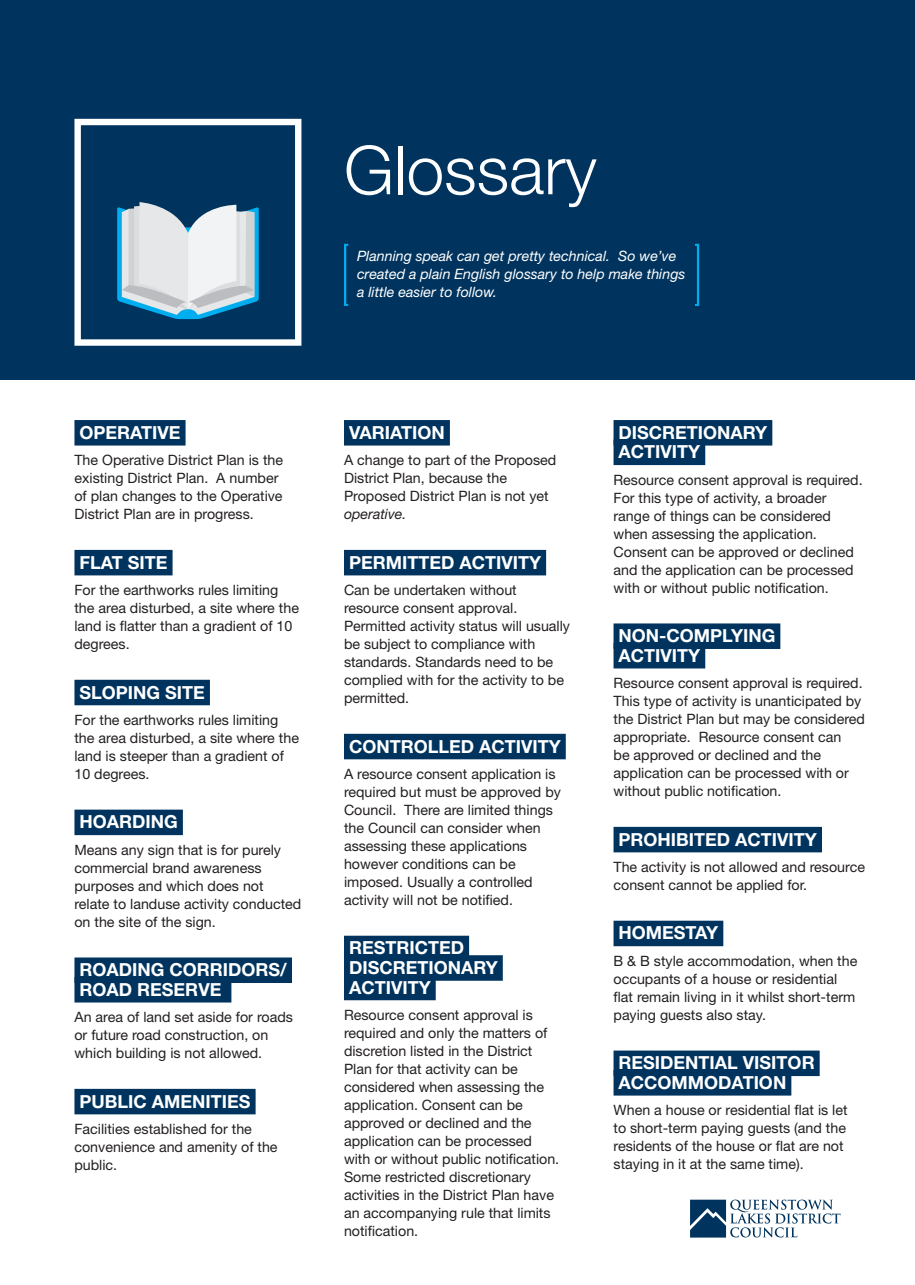
<style>
.page{position:relative;width:915px;height:1285px;background:#fff}
.page>*{position:absolute;margin:0;border:0;box-sizing:border-box;transform-origin:0 0}
.MAIN_body{font:300 67.5px "Helvetica Neue LT Std";color:#fff}
.HEAD_2_blue{font:700 18px/19.5px "Helvetica Neue LT Std";color:#fff}
.MAIN_body-2{font:14.25px/18px "Helvetica Neue LT Std";color:#231f20}
.MAIN_body-3{font:italic 14.25px/18px "Helvetica Neue LT Std";color:#fff}
.s1{font-style:italic}
</style>
<div class="page">
<div style="left:0;top:0;width:914px;height:379px;background:#00345e"></div>
<div style="left:74px;top:420px;width:111px;height:25px;background:#00345e"></div>
<div style="left:74px;top:550px;width:98px;height:25px;background:#00345e"></div>
<div style="left:74px;top:679px;width:136px;height:26px;background:#00345e"></div>
<div style="left:74px;top:809px;width:109px;height:26px;background:#00345e"></div>
<div style="left:74px;top:957px;width:218px;height:25px;background:#00345e"></div>
<div style="left:74px;top:976px;width:157px;height:26px;background:#00345e"></div>
<div style="left:74px;top:1088px;width:181px;height:26px;background:#00345e"></div>
<div style="left:344px;top:420px;width:106px;height:25px;background:#00345e"></div>
<div style="left:344px;top:550px;width:202px;height:25px;background:#00345e"></div>
<div style="left:344px;top:733px;width:221px;height:26px;background:#00345e"></div>
<div style="left:344px;top:935px;width:125px;height:26px;background:#00345e"></div>
<div style="left:344px;top:955px;width:158px;height:25px;background:#00345e"></div>
<div style="left:344px;top:974px;width:91px;height:26px;background:#00345e"></div>
<div style="left:613px;top:420px;width:159px;height:25px;background:#00345e"></div>
<div style="left:613px;top:439px;width:92px;height:26px;background:#00345e"></div>
<div style="left:613px;top:623px;width:167px;height:26px;background:#00345e"></div>
<div style="left:613px;top:643px;width:92px;height:25px;background:#00345e"></div>
<div style="left:613px;top:826px;width:208px;height:26px;background:#00345e"></div>
<div style="left:613px;top:920px;width:110px;height:26px;background:#00345e"></div>
<div style="left:613px;top:1050px;width:206px;height:25px;background:#00345e"></div>
<div style="left:613px;top:1069px;width:178px;height:26px;background:#00345e"></div>
<svg style="left:344px;top:244px;width:4px;height:62px"></svg>
<svg style="left:695px;top:244px;width:4px;height:62px"></svg>
<svg style="left:117px;top:202px;width:142px;height:117px;background:#acc5d3"></svg>
<div style="left:74px;top:119px;width:227px;height:226px;border:6px solid #fff"></div>
<svg style="left:690px;top:1199px;width:150px;height:38px"></svg>
<p class="MAIN_body" style="left:344px;top:129px;width:254px">Glossary</p>
<p class="MAIN_body-3" style="left:357px;top:246px;width:330px">Planning speak can get pretty technical. So we’ve created a plain English glossary to help make things a little easier to follow.</p>
<p class="HEAD_2_blue" style="left:79px;top:422px;width:102px">OPERATIVE</p>
<p class="MAIN_body-2" style="left:74px;top:451px;width:210px">The Operative District Plan is the existing District Plan. A number of plan changes to the Operative<br>District Plan are in progress.</p>
<p class="HEAD_2_blue" style="left:79px;top:552px;width:90px">FLAT SITE</p>
<p class="MAIN_body-2" style="left:74px;top:581px;width:226px">For the earthworks rules limiting the area disturbed, a site where the land is flatter than a gradient of 10 degrees.</p>
<p class="HEAD_2_blue" style="left:79px;top:681px;width:127px">SLOPING SITE</p>
<p class="MAIN_body-2" style="left:74px;top:710px;width:226px">For the earthworks rules limiting the area disturbed, a site where the land is steeper than a gradient of<br>10 degrees.</p>
<p class="HEAD_2_blue" style="left:79px;top:811px;width:100px">HOARDING</p>
<p class="MAIN_body-2" style="left:74px;top:840px;width:228px">Means any sign that is for purely commercial brand awareness purposes and which does not relate to landuse activity conducted on the site of the sign.</p>
<p class="HEAD_2_blue" style="left:79px;top:959px;width:209px">ROADING CORRIDORS/<br>ROAD RESERVE</p>
<p class="MAIN_body-2" style="left:74px;top:1007px;width:220px">An area of land set aside for roads or future road construction, on which building is not allowed.</p>
<p class="HEAD_2_blue" style="left:79px;top:1090px;width:172px">PUBLIC AMENITIES</p>
<p class="MAIN_body-2" style="left:74px;top:1119px;width:204px">Facilities established for the convenience and amenity of the public.</p>
<p class="HEAD_2_blue" style="left:349px;top:422px;width:97px">VARIATION</p>
<p class="MAIN_body-2" style="left:344px;top:451px;width:214px">A change to part of the Proposed<br>District Plan, because the<br>Proposed District Plan is not yet <span class="s1">operative.</span></p>
<p class="HEAD_2_blue" style="left:349px;top:552px;width:193px">PERMITTED ACTIVITY</p>
<p class="MAIN_body-2" style="left:344px;top:581px;width:227px">Can be undertaken without resource consent approval.<br>Permitted activity status will usually be subject to compliance with standards. Standards need to be complied with for the activity to be permitted.</p>
<p class="HEAD_2_blue" style="left:349px;top:735px;width:213px">CONTROLLED ACTIVITY</p>
<p class="MAIN_body-2" style="left:344px;top:764px;width:218px">A resource consent application is required but must be approved by<br>Council. There are limited things the Council can consider when assessing these applications however conditions can be imposed. Usually a controlled activity will not be notified.</p>
<p class="HEAD_2_blue" style="left:349px;top:937px;width:150px">RESTRICTED<br>DISCRETIONARY<br>ACTIVITY</p>
<p class="MAIN_body-2" style="left:344px;top:1005px;width:217px">Resource consent approval is required and only the matters of discretion listed in the District<br>Plan for that activity can be considered when assessing the application. Consent can be approved or declined and the application can be processed with or without public notification.<br>Some restricted discretionary activities in the District Plan have an accompanying rule that limits notification.</p>
<p class="HEAD_2_blue" style="left:618px;top:422px;width:150px">DISCRETIONARY<br>ACTIVITY</p>
<p class="MAIN_body-2" style="left:613px;top:470px;width:250px">Resource consent approval is required.<br>For this type of activity, a broader range of things can be considered when assessing the application.<br>Consent can be approved or declined and the application can be processed with or without public notification.</p>
<p class="HEAD_2_blue" style="left:618px;top:625px;width:158px">NON-COMPLYING<br>ACTIVITY</p>
<p class="MAIN_body-2" style="left:613px;top:674px;width:253px">Resource consent approval is required.<br>This type of activity is unanticipated by the District Plan but may be considered appropriate. Resource consent can<br>be approved or declined and the application can be processed with or without public notification.</p>
<p class="HEAD_2_blue" style="left:618px;top:828px;width:200px">PROHIBITED ACTIVITY</p>
<p class="MAIN_body-2" style="left:613px;top:857px;width:253px">The activity is not allowed and resource consent cannot be applied for.</p>
<p class="HEAD_2_blue" style="left:618px;top:922px;width:101px">HOMESTAY</p>
<p class="MAIN_body-2" style="left:613px;top:951px;width:245px">B &amp; B style accommodation, when the occupants of a house or residential flat remain living in it whilst short-term paying guests also stay.</p>
<p class="HEAD_2_blue" style="left:618px;top:1052px;width:197px">RESIDENTIAL VISITOR<br>ACCOMMODATION</p>
<p class="MAIN_body-2" style="left:613px;top:1100px;width:235px">When a house or residential flat is let to short-term paying guests (and the residents of the house or flat are not staying in it at the same time).</p>
</div>
